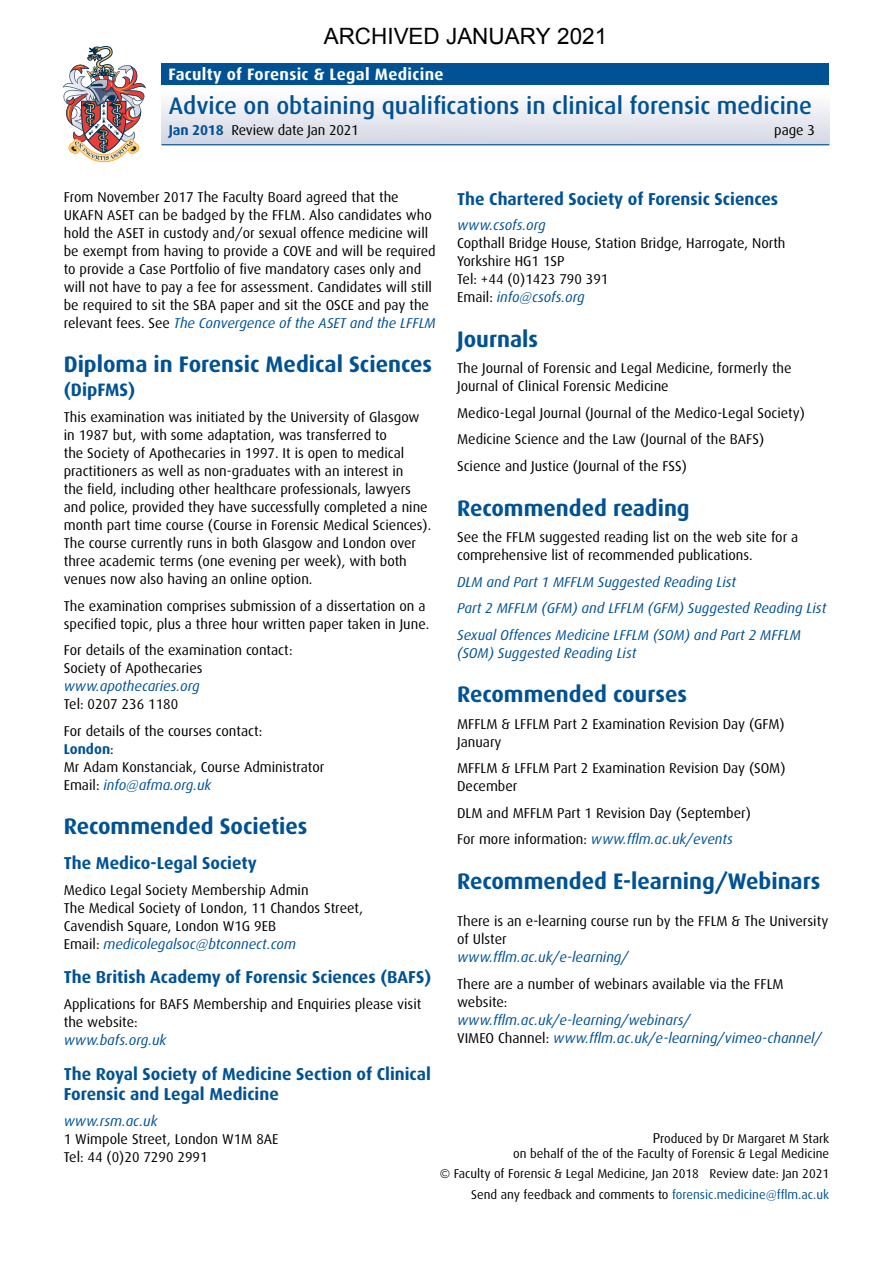
<style>
.page{position:relative;width:893px;height:1263px;background:#fff}
.page>*{position:absolute;margin:0;border:0;box-sizing:border-box;transform-origin:0 0}
.t1{font:500 24px "Dax";color:#005294}
.t2{font:700 22.5px "Dax";color:#005294}
.t3{font:22.5px "Arial";color:#000}
.t4{font:700 18px "Dax";color:#005294}
.t5{font:700 17.25px/20.2px "Dax";color:#005294}
.t6{font:700 16.5px "Dax";letter-spacing:.02em;color:#fff}
.t7{font:14.25px/18px "Dax";color:#000}
.t8{font:italic 14.25px/26.5px "Dax";color:#005294}
.t9{font:12.75px/15px "Dax";color:#000;text-align:right}
.s1{font-weight:700;color:#005294}
.s2{font-style:italic;color:#005294}
.s3{font-style:normal;color:#000}
.s4{font-size:14.25px}
.s5{color:#005294}
</style>
<div class="page">
<img style="left:63px;top:46px;width:83px;height:116px">
<div style="left:162px;top:85px;width:667px;height:60px;background:linear-gradient(to bottom,#fff,#d3d6e3)"></div>
<div style="left:162px;top:64px;width:667px;height:21px;background:#005294"></div>
<hr style="left:162px;top:144px;width:667px;height:1px;background:#005294">
<h2 class="t3" style="left:324px;top:23px;width:285px">ARCHIVED JANUARY 2021</h2>
<p class="t6" style="left:168px;top:65px;width:277px">Faculty of Forensic &amp; Legal Medicine</p>
<h1 class="t1" style="left:169px;top:92px;width:645px">Advice on obtaining qualifications in clinical forensic medicine</h1>
<p class="t7" style="left:169px;top:121px;width:191px"><span class="s1">Jan 2018</span> Review date Jan 2021</p>
<p class="t7" style="left:774px;top:121px;width:43px">page 3</p>
<p class="t5" style="left:457px;top:189px;width:323px">The Chartered Society of Forensic Sciences</p>
<p class="t8" style="left:457px;top:212px;width:90px">www.csofs.org</p>
<p class="t7" style="left:457px;top:234px;width:330px">Copthall Bridge House, Station Bridge, Harrogate, North<br>Yorkshire HG1 1SP<br>Tel: +44 (0)1423 790 391<br>Email: <span class="s2">info@csofs.org</span></p>
<h2 class="t2" style="left:457px;top:326px;width:83px">Journals</h2>
<p class="t7" style="left:457px;top:360px;width:336px">The Journal of Forensic and Legal Medicine, formerly the<br>Journal of Clinical Forensic Medicine</p>
<p class="t7" style="left:457px;top:400px;width:349px;line-height:26.5px">Medico-Legal Journal (Journal of the Medico-Legal Society)<br>Medicine Science and the Law (Journal of the BAFS)<br>Science and Justice (Journal of the FSS)</p>
<h2 class="t2" style="left:457px;top:495px;width:234px">Recommended reading</h2>
<p class="t7" style="left:457px;top:528px;width:343px">See the FFLM suggested reading list on the web site for a comprehensive list of recommended publications.</p>
<p class="t8" style="left:457px;top:568px;width:371px">DLM and Part 1 MFFLM Suggested Reading List<br>Part 2 MFFLM (GFM) and LFFLM (GFM) Suggested Reading List<br>Sexual Offences Medicine LFFLM (SOM) and Part 2 MFFLM</p>
<p class="t8" style="left:457px;top:639px;width:181px">(SOM) Suggested Reading List</p>
<h2 class="t2" style="left:457px;top:682px;width:231px">Recommended courses</h2>
<p class="t7" style="left:457px;top:715px;width:329px">MFFLM &amp; LFFLM Part 2 Examination Revision Day (GFM)<br>January</p>
<p class="t7" style="left:457px;top:759px;width:330px">MFFLM &amp; LFFLM Part 2 Examination Revision Day (SOM)<br>December</p>
<p class="t7" style="left:457px;top:800px;width:295px;line-height:26.5px">DLM and MFFLM Part 1 Revision Day (September)<br>For more information: <span class="s2">www.fflm.ac.uk/events</span></p>
<h2 class="t2" style="left:457px;top:868px;width:365px">Recommended E-learning/Webinars</h2>
<p class="t7" style="left:457px;top:912px;width:373px">There is an e-learning course run by the FFLM &amp; The University of Ulster</p>
<p class="t8" style="left:457px;top:944px;width:173px">www.fflm.ac.uk/e-learning/</p>
<p class="t7" style="left:457px;top:975px;width:328px">There are a number of webinars available via the FFLM website:</p>
<p class="t8" style="left:457px;top:1011px;width:366px;line-height:18px">www.fflm.ac.uk/e-learning/webinars/<br><span class="s3">VIMEO Channel:</span> www.fflm.ac.uk/e-learning/vimeo-channel/</p>
<p class="t7" style="left:64px;top:189px;width:373px">From November 2017 The Faculty Board agreed that the UKAFN ASET can be badged by the FFLM. Also candidates who hold the ASET in custody and/or sexual offence medicine will be exempt from having to provide a COVE and will be required to provide a Case Portfolio of five mandatory cases only and will not have to pay a fee for assessment. Candidates will still be required to sit the SBA paper and sit the OSCE and pay the relevant fees. See <span class="s2">The Convergence of the ASET and the LFFLM</span></p>
<h2 class="t2" style="left:64px;top:351px;width:370px">Diploma in Forensic Medical Sciences</h2>
<p class="t4" style="left:64px;top:379px;width:73px">(DipFMS)</p>
<p class="t7" style="left:64px;top:408px;width:369px">This examination was initiated by the University of Glasgow in 1987 but, with some adaptation, was transferred to<br>the Society of Apothecaries in 1997. It is open to medical practitioners as well as non-graduates with an interest in<br>the field, including other healthcare professionals, lawyers and police, provided they have successfully completed a nine month part time course (Course in Forensic Medical Sciences).<br>The course currently runs in both Glasgow and London over three academic terms (one evening per week), with both venues now also having an online option.</p>
<p class="t7" style="left:64px;top:597px;width:367px">The examination comprises submission of a dissertation on a specified topic, plus a three hour written paper taken in June.</p>
<p class="t7" style="left:64px;top:641px;width:230px">For details of the examination contact:<br>Society of Apothecaries</p>
<p class="t8" style="left:64px;top:673px;width:138px">www.apothecaries.org</p>
<p class="t7" style="left:64px;top:691px;width:200px;line-height:26.5px">Tel: 0207 236 1180<br>For details of the courses contact:</p>
<p class="t7" style="left:64px;top:740px;width:262px"><span class="s1">London</span>:<br>Mr Adam Konstanciak, Course Administrator<br>Email: <span class="s2">info@afma.org.uk</span></p>
<h2 class="t2" style="left:64px;top:814px;width:245px">Recommended Societies</h2>
<p class="t5" style="left:64px;top:853px;width:195px">The Medico-Legal Society</p>
<p class="t7" style="left:64px;top:881px;width:301px">Medico Legal Society Membership Admin<br>The Medical Society of London, 11 Chandos Street, Cavendish Square, London W1G 9EB<br>Email: <span class="s2">medicolegalsoc@btconnect.com</span></p>
<p class="t5" style="left:64px;top:967px;width:369px">The British Academy of Forensic Sciences (BAFS)</p>
<p class="t7" style="left:64px;top:995px;width:359px">Applications for BAFS Membership and Enquiries please visit the website:</p>
<p class="t8" style="left:64px;top:1027px;width:104px">www.bafs.org.uk</p>
<p class="t5" style="left:64px;top:1064px;width:369px">The Royal Society of Medicine Section of Clinical<br>Forensic and Legal Medicine</p>
<p class="t8" style="left:64px;top:1107px;width:95px">www.rsm.ac.uk</p>
<p class="t7" style="left:64px;top:1130px;width:216px">1 Wimpole Street, London W1M 8AE<br>Tel: 44 (0)20 7290 2991</p>
<p class="t9" style="left:513px;top:1132px;width:317px"><span class="s4">P</span>roduced by Dr Margaret M Stark<br>on behalf of the of the Faculty of Forensic &amp; Legal Medicine</p>
<p class="t9" style="left:440px;top:1163px;width:391px;line-height:21.5px">© Faculty of Forensic &amp; Legal Medicine, Jan 2018 Review date: Jan 2021<br>Send any feedback and comments to <span class="s5">forensic.medicine@fflm.ac.uk</span></p>
</div>
